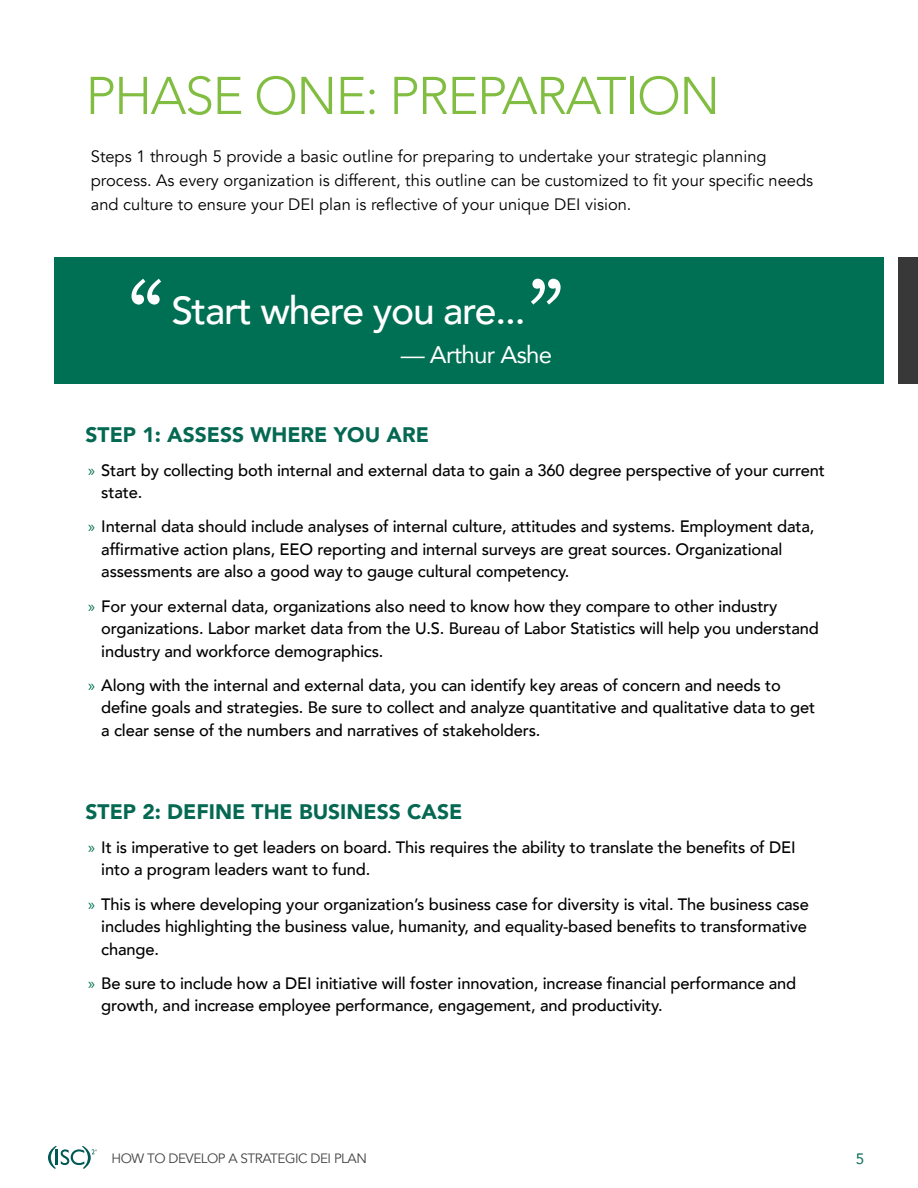
<style>
.page{position:relative;width:918px;height:1188px;background:#fff}
.page>*{position:absolute;margin:0;border:0;box-sizing:border-box;transform-origin:0 0}
.t1{font:90px "Bookman Old Style";color:#fff}
.t2{font:300 52.5px "Avenir";letter-spacing:-.03em;color:#81bd41}
.t3{font:500 39px "Avenir";letter-spacing:-.03em;color:#fff}
.t4{font:24px "Avenir";letter-spacing:-.03em;color:#fff}
.t5{font:900 21px "Avenir";color:#046852}
.t6{font:500 16.5px/22.5px "Avenir";letter-spacing:-.01em;color:#000}
.t7{font:16.5px/24px "Avenir";color:#000}
.t8{font:15px "Avenir";color:#046852}
.t9{font:13.5px "Avenir";letter-spacing:-.035em;color:#424243}
.s1{font-family:"Myriad Pro";font-weight:400;color:#007054}
</style>
<div class="page">
<svg style="left:48px;top:1146px;width:49px;height:23px"></svg>
<div style="left:54px;top:257px;width:830px;height:127px;background:#007054"></div>
<div style="left:898px;top:257px;width:20px;height:127px;background:#383839"></div>
<h2 class="t2" style="left:86px;top:65px;width:636px">PHASE ONE: PREPARATION</h2>
<p class="t7" style="left:91px;top:144px;width:724px">Steps 1 through 5 provide a basic outline for preparing to undertake your strategic planning process. As every organization is different, this outline can be customized to fit your specific needs and culture to ensure your DEI plan is reflective of your unique DEI vision.</p>
<h1 class="t1" style="left:128px;top:261px;width:37px">“</h1>
<h1 class="t1" style="left:528px;top:261px;width:37px">”</h1>
<h3 class="t3" style="left:171px;top:276px;width:356px">Start where you are...</h3>
<h3 class="t4" style="left:401px;top:335px;width:153px">— Arthur Ashe</h3>
<p class="t5" style="left:86px;top:416px;width:345px">STEP 1: ASSESS WHERE YOU ARE</p>
<p class="t6" style="left:101px;top:458px;width:725px;text-indent:-13px"><span class="s1">»</span> Start by collecting both internal and external data to gain a 360 degree perspective of your current state.</p>
<p class="t6" style="left:101px;top:515px;width:715px;text-indent:-13px"><span class="s1">»</span> Internal data should include analyses of internal culture, attitudes and systems. Employment data, affirmative action plans, EEO reporting and internal surveys are great sources. Organizational assessments are also a good way to gauge cultural competency.</p>
<p class="t6" style="left:101px;top:594px;width:719px;text-indent:-13px"><span class="s1">»</span> For your external data, organizations also need to know how they compare to other industry organizations. Labor market data from the U.S. Bureau of Labor Statistics will help you understand industry and workforce demographics.</p>
<p class="t6" style="left:101px;top:673px;width:715px;text-indent:-13px"><span class="s1">»</span> Along with the internal and external data, you can identify key areas of concern and needs to define goals and strategies. Be sure to collect and analyze quantitative and qualitative data to get a clear sense of the numbers and narratives of stakeholders.</p>
<p class="t5" style="left:86px;top:793px;width:378px">STEP 2: DEFINE THE BUSINESS CASE</p>
<p class="t6" style="left:101px;top:835px;width:696px;text-indent:-13px"><span class="s1">»</span> It is imperative to get leaders on board. This requires the ability to translate the benefits of DEI into a program leaders want to fund.</p>
<p class="t6" style="left:101px;top:892px;width:709px;text-align:justify;text-indent:-13px"><span class="s1">»</span> This is where developing your organization’s business case for diversity is vital. The business case includes highlighting the business value, humanity, and equality-based benefits to transformative change.</p>
<p class="t6" style="left:101px;top:971px;width:697px;text-indent:-13px"><span class="s1">»</span> Be sure to include how a DEI initiative will foster innovation, increase financial performance and growth, and increase employee performance, engagement, and productivity.</p>
<p class="t9" style="left:112px;top:1150px;width:257px">HOW TO DEVELOP A STRATEGIC DEI PLAN</p>
<p class="t8" style="left:856px;top:1147px;width:10px">5</p>
</div>
